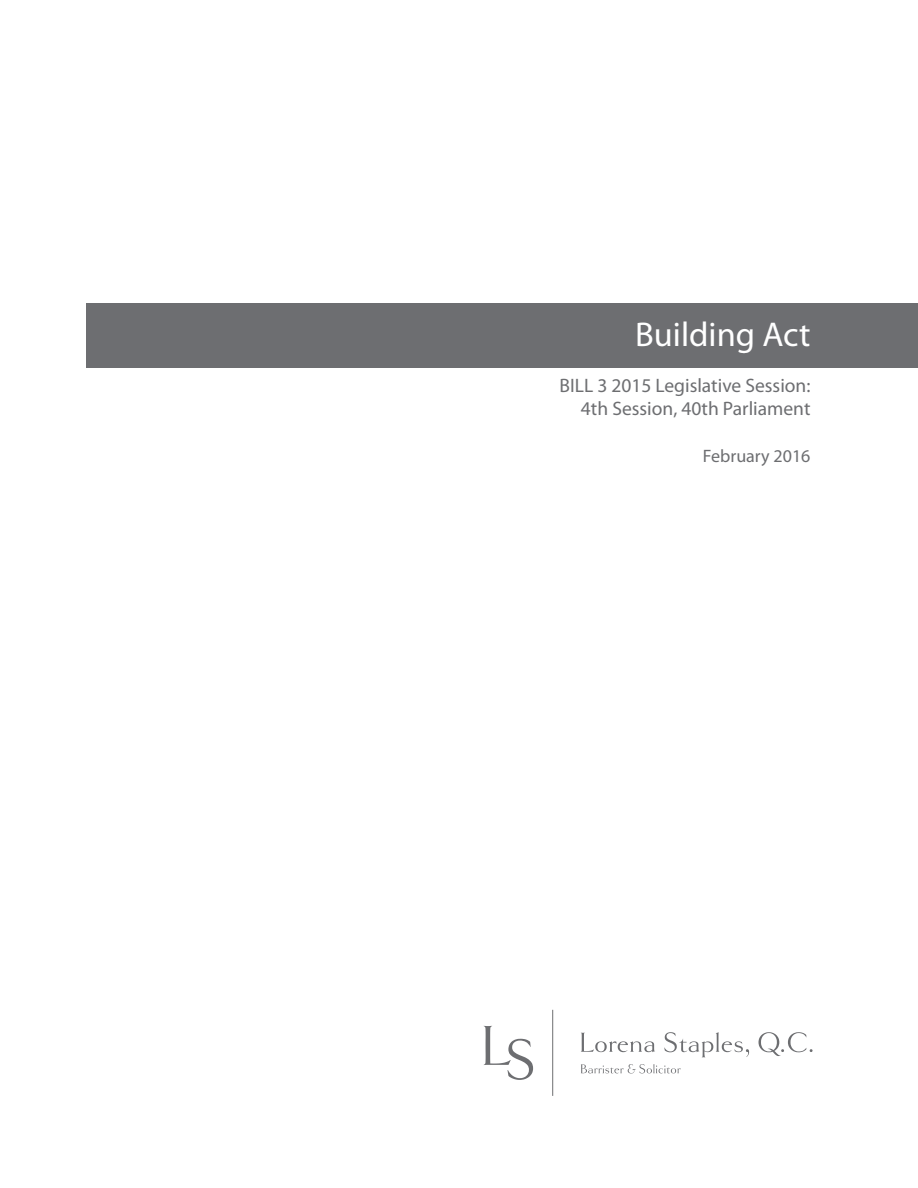
<style>
.page{position:relative;width:918px;height:1188px;background:#fff}
.page>*{position:absolute;margin:0;border:0;box-sizing:border-box;transform-origin:0 0}
.t1{font:34.5px "Myriad Pro";color:#fff}
.t2{font:19.5px "Myriad Pro";color:#6d6e71}
.t3{font:18px "Myriad Pro";color:#6d6e71}
</style>
<div class="page">
<div style="left:87px;top:303px;width:831px;height:65px;background:#6d6e71"></div>
<svg style="left:581px;top:1033px;width:74px;height:19px"></svg>
<svg style="left:664px;top:1032px;width:85px;height:25px"></svg>
<svg style="left:759px;top:1032px;width:54px;height:24px"></svg>
<svg style="left:581px;top:1064px;width:100px;height:10px"></svg>
<svg style="left:484px;top:1026px;width:49px;height:54px"></svg>
<p class="t1" style="left:635px;top:316px;width:177px">Building Act</p>
<p class="t2" style="left:560px;top:374px;width:252px">BILL 3 2015 Legislative Session:</p>
<p class="t2" style="left:581px;top:398px;width:231px">4th Session, 40th Parliament</p>
<p class="t3" style="left:703px;top:446px;width:109px">February 2016</p>
</div>
